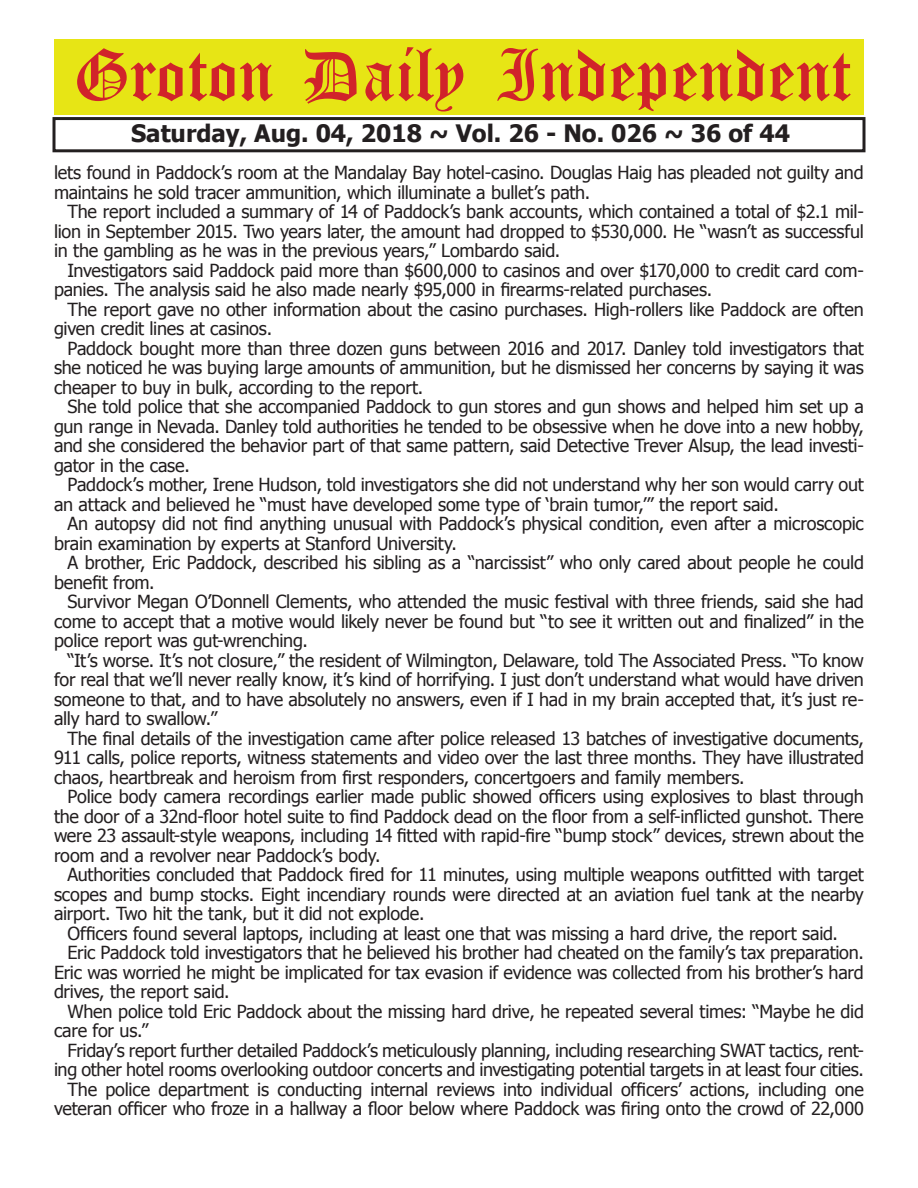
<style>
.page{position:relative;width:918px;height:1188px;background:#fff}
.page>*{position:absolute;margin:0;border:0;box-sizing:border-box;transform-origin:0 0}
.t1{font:54px "Old English Five";color:#d1232a}
.t2{font:700 24px "Tahoma";color:#231f20}
.t3{font:18px/19.5px "Tahoma";letter-spacing:-.015em;color:#231f20;text-align:justify}
</style>
<div class="page">
<div style="left:52px;top:117px;width:814px;height:35px;border:3px solid #231f20"></div>
<div style="left:54px;top:40px;width:810px;height:75px;background:#e7e515"></div>
<h1 class="t1" style="left:73px;top:50px;width:779px">Groton Daily Independent</h1>
<h2 class="t2" style="left:131px;top:116px;width:660px">Saturday, Aug. 04, 2018 ~ Vol. 26 - No. 026 ~ 36 of 44</h2>
<p class="t3" style="left:54px;top:162px;width:811px">lets found in Paddock’s room at the Mandalay Bay hotel-casino. Douglas Haig has pleaded not guilty and maintains he sold tracer ammunition, which illuminate a bullet’s path.</p>
<p class="t3" style="left:54px;top:201px;width:812px;text-indent:14px">The report included a summary of 14 of Paddock’s bank accounts, which contained a total of $2.1 mil&shy;lion in September 2015. Two years later, the amount had dropped to $530,000. He “wasn’t as successful in the gambling as he was in the previous years,” Lombardo said.</p>
<p class="t3" style="left:54px;top:260px;width:812px;text-indent:14px">Investigators said Paddock paid more than $600,000 to casinos and over $170,000 to credit card com&shy;panies. The analysis said he also made nearly $95,000 in firearms-related purchases.</p>
<p class="t3" style="left:54px;top:299px;width:811px;text-indent:14px">The report gave no other information about the casino purchases. High-rollers like Paddock are often given credit lines at casinos.</p>
<p class="t3" style="left:54px;top:338px;width:811px;text-indent:14px">Paddock bought more than three dozen guns between 2016 and 2017. Danley told investigators that she noticed he was buying large amounts of ammunition, but he dismissed her concerns by saying it was cheaper to buy in bulk, according to the report.</p>
<p class="t3" style="left:54px;top:396px;width:812px;text-indent:14px">She told police that she accompanied Paddock to gun stores and gun shows and helped him set up a gun range in Nevada. Danley told authorities he tended to be obsessive when he dove into a new hobby, and she considered the behavior part of that same pattern, said Detective Trever Alsup, the lead investi&shy;gator in the case.</p>
<p class="t3" style="left:54px;top:474px;width:811px;text-indent:14px">Paddock’s mother, Irene Hudson, told investigators she did not understand why her son would carry out an attack and believed he “must have developed some type of ‘brain tumor,’” the report said.</p>
<p class="t3" style="left:54px;top:513px;width:811px;text-indent:14px">An autopsy did not find anything unusual with Paddock’s physical condition, even after a microscopic brain examination by experts at Stanford University.</p>
<p class="t3" style="left:54px;top:552px;width:811px;text-indent:14px">A brother, Eric Paddock, described his sibling as a “narcissist” who only cared about people he could benefit from.</p>
<p class="t3" style="left:54px;top:591px;width:811px;text-indent:14px">Survivor Megan O’Donnell Clements, who attended the music festival with three friends, said she had come to accept that a motive would likely never be found but “to see it written out and finalized” in the police report was gut-wrenching.</p>
<p class="t3" style="left:54px;top:650px;width:812px;text-indent:14px">“It’s worse. It’s not closure,” the resident of Wilmington, Delaware, told The Associated Press. “To know for real that we’ll never really know, it’s kind of horrifying. I just don’t understand what would have driven someone to that, and to have absolutely no answers, even if I had in my brain accepted that, it’s just re&shy;ally hard to swallow.”</p>
<p class="t3" style="left:54px;top:728px;width:811px;text-indent:14px">The final details of the investigation came after police released 13 batches of investigative documents, 911 calls, police reports, witness statements and video over the last three months. They have illustrated chaos, heartbreak and heroism from first responders, concertgoers and family members.</p>
<p class="t3" style="left:54px;top:786px;width:811px;text-indent:14px">Police body camera recordings earlier made public showed officers using explosives to blast through the door of a 32nd-floor hotel suite to find Paddock dead on the floor from a self-inflicted gunshot. There were 23 assault-style weapons, including 14 fitted with rapid-fire “bump stock” devices, strewn about the room and a revolver near Paddock’s body.</p>
<p class="t3" style="left:54px;top:864px;width:811px;text-indent:14px">Authorities concluded that Paddock fired for 11 minutes, using multiple weapons outfitted with target scopes and bump stocks. Eight incendiary rounds were directed at an aviation fuel tank at the nearby airport. Two hit the tank, but it did not explode.</p>
<p class="t3" style="left:68px;top:922px;width:772px">Officers found several laptops, including at least one that was missing a hard drive, the report said.</p>
<p class="t3" style="left:68px;top:942px;width:798px">Eric Paddock told investigators that he believed his brother had cheated on the family’s tax preparation.</p>
<p class="t3" style="left:54px;top:961px;width:811px">Eric was worried he might be implicated for tax evasion if evidence was collected from his brother’s hard</p>
<p class="t3" style="left:54px;top:981px;width:177px">drives, the report said.</p>
<p class="t3" style="left:68px;top:1000px;width:798px">When police told Eric Paddock about the missing hard drive, he repeated several times: “Maybe he did</p>
<p class="t3" style="left:54px;top:1020px;width:96px">care for us.”</p>
<p class="t3" style="left:68px;top:1039px;width:798px">Friday’s report further detailed Paddock’s meticulously planning, including researching SWAT tactics, rent-</p>
<p class="t3" style="left:54px;top:1059px;width:811px">ing other hotel rooms overlooking outdoor concerts and investigating potential targets in at least four cities.</p>
<p class="t3" style="left:68px;top:1078px;width:798px">The police department is conducting internal reviews into individual officers’ actions, including one</p>
<p class="t3" style="left:54px;top:1098px;width:812px">veteran officer who froze in a hallway a floor below where Paddock was firing onto the crowd of 22,000</p>
</div>
